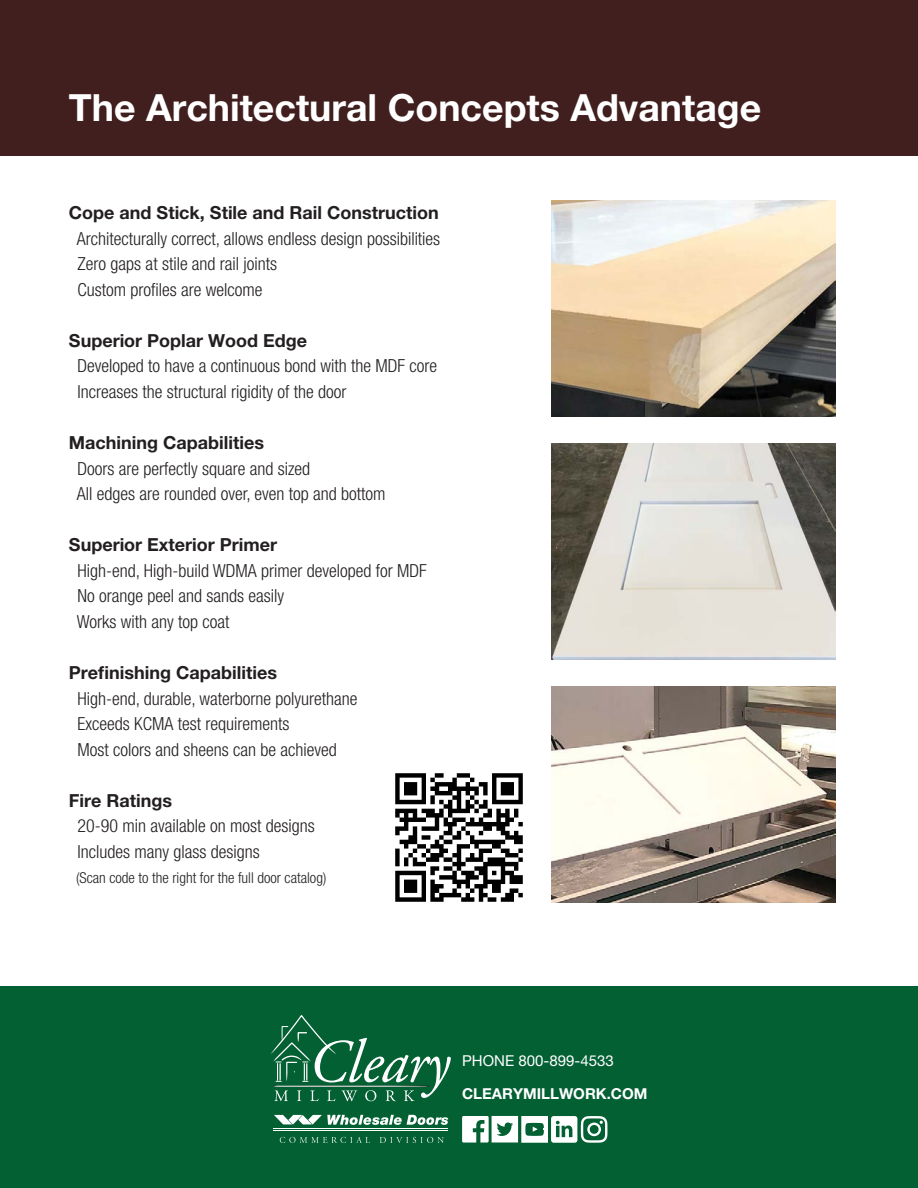
<style>
.page{position:relative;width:918px;height:1188px;background:#fff}
.page>*{position:absolute;margin:0;border:0;box-sizing:border-box;transform-origin:0 0}
.t1{font:700 37.5px "Helvetica Neue LT Pro";color:#fff}
.t2{font:300 condensed 18px "Helvetica Neue LT Pro";color:#231f20}
.t3{font:700 18px "Helvetica Neue LT Pro";color:#231f20}
.t4{font:300 condensed 15px "Helvetica Neue LT Pro";color:#231f20}
.t5{font:700 15px "Helvetica Neue LT Pro";color:#fff}
.t6{font:15px "Helvetica Neue LT Pro";color:#fff}
</style>
<div class="page">
<div style="left:0;top:986px;width:918px;height:202px;background:#036033"></div>
<div style="left:0;top:0;width:918px;height:156px;background:#421f1f"></div>
<img style="left:552px;top:686px;width:283px;height:216px">
<img style="left:552px;top:443px;width:283px;height:216px">
<img style="left:552px;top:201px;width:283px;height:216px">
<img style="left:395px;top:773px;width:128px;height:129px">
<svg style="left:274px;top:1115px;width:174px;height:10px"></svg>
<hr style="left:273px;top:1128px;width:175px;height:1px;background:#fff">
<hr style="left:273px;top:1130px;width:175px;height:1px;background:#fff">
<svg style="left:280px;top:1137px;width:90px;height:6px"></svg>
<svg style="left:380px;top:1137px;width:64px;height:6px"></svg>
<svg style="left:271px;top:1015px;width:180px;height:86px"></svg>
<svg style="left:462px;top:1116px;width:145px;height:27px"></svg>
<p class="t1" style="left:69px;top:84px;width:694px">The Architectural Concepts Advantage</p>
<p class="t3" style="left:69px;top:202px;width:371px">Cope and Stick, Stile and Rail Construction</p>
<p class="t2" style="left:77px;top:228px;width:365px">Architecturally correct, allows endless design possibilities</p>
<p class="t2" style="left:78px;top:253px;width:201px">Zero gaps at stile and rail joints</p>
<p class="t2" style="left:78px;top:279px;width:186px">Custom profiles are welcome</p>
<p class="t3" style="left:69px;top:329px;width:240px">Superior Poplar Wood Edge</p>
<p class="t2" style="left:78px;top:356px;width:361px">Developed to have a continuous bond with the MDF core</p>
<p class="t2" style="left:78px;top:381px;width:270px">Increases the structural rigidity of the door</p>
<p class="t3" style="left:69px;top:432px;width:197px">Machining Capabilities</p>
<p class="t2" style="left:78px;top:458px;width:234px">Doors are perfectly square and sized</p>
<p class="t2" style="left:77px;top:483px;width:310px">All edges are rounded over, even top and bottom</p>
<p class="t3" style="left:69px;top:534px;width:210px">Superior Exterior Primer</p>
<p class="t2" style="left:78px;top:560px;width:351px">High-end, High-build WDMA primer developed for MDF</p>
<p class="t2" style="left:78px;top:586px;width:208px">No orange peel and sands easily</p>
<p class="t2" style="left:77px;top:611px;width:154px">Works with any top coat</p>
<p class="t3" style="left:69px;top:662px;width:210px">Prefinishing Capabilities</p>
<p class="t2" style="left:78px;top:688px;width:282px">High-end, durable, waterborne polyurethane</p>
<p class="t2" style="left:78px;top:714px;width:213px">Exceeds KCMA test requirements</p>
<p class="t2" style="left:78px;top:739px;width:261px">Most colors and sheens can be achieved</p>
<p class="t3" style="left:69px;top:789px;width:105px">Fire Ratings</p>
<p class="t2" style="left:78px;top:816px;width:239px">20-90 min available on most designs</p>
<p class="t2" style="left:78px;top:841px;width:184px">Includes many glass designs</p>
<p class="t4" style="left:76px;top:870px;width:252px">(Scan code to the right for the full door catalog)</p>
<p class="t6" style="left:462px;top:1052px;width:153px">PHONE 800-899-4533</p>
<p class="t5" style="left:462px;top:1085px;width:187px">CLEARYMILLWORK.COM</p>
</div>
